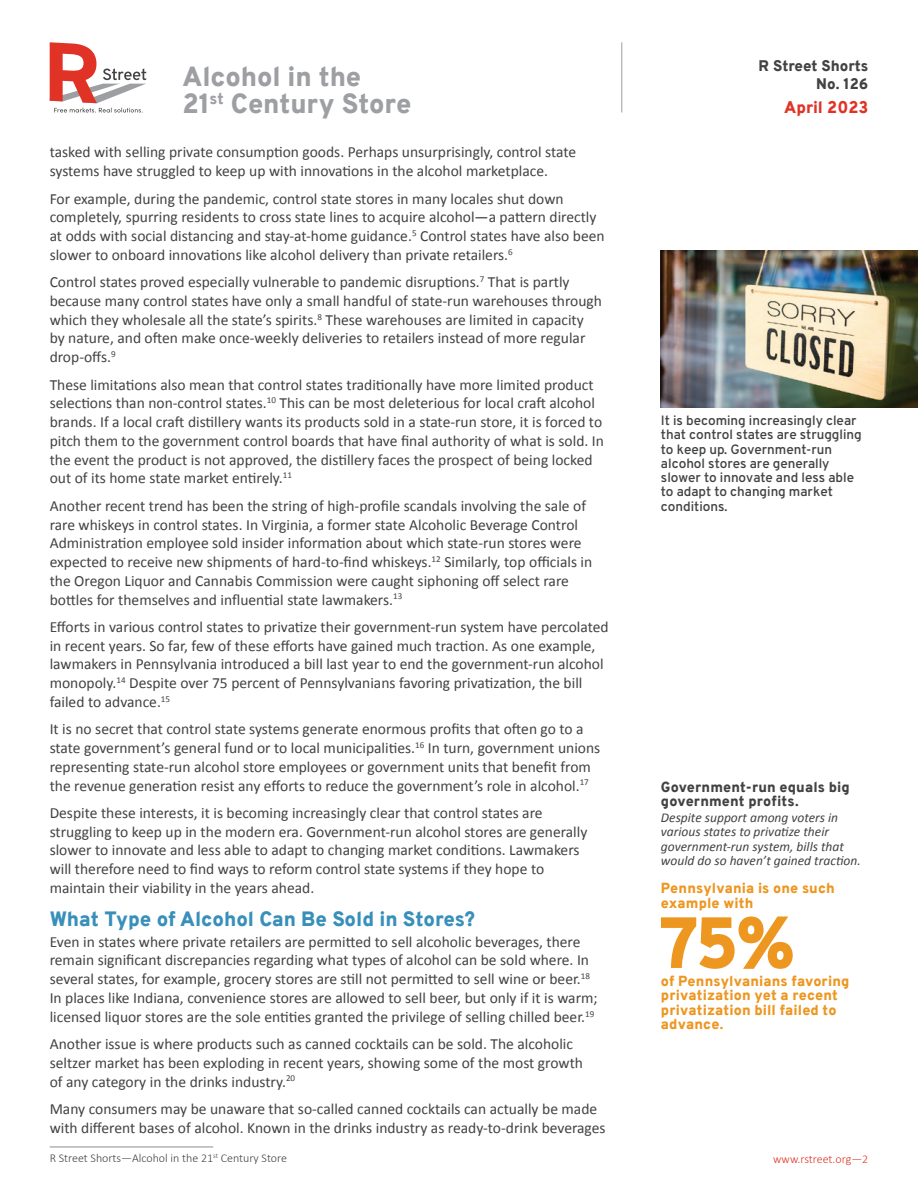
<style>
.page{position:relative;width:918px;height:1188px;background:#fff}
.page>*{position:absolute;margin:0;border:0;box-sizing:border-box;transform-origin:0 0}
.t1{font:900 27px/27px "Overpass";letter-spacing:-.005em;color:#9d9fa2}
.t2{font:900 20.25px "Overpass";color:#388fba}
.t3{font:900 16.5px "Overpass";color:#e03326}
.t4{font:15.6px/18.8px "Calibri";color:#414243}
.t5{font:900 15px/18px "Overpass";color:#414243;text-align:right}
.t6{font:900 14.25px/14.2px "Overpass";letter-spacing:.01em;color:#ed9620}
.t7{font:900 14.25px/14.2px "Overpass";letter-spacing:.01em;color:#414243}
.t8{font:600 13.5px/14.2px "Overpass";color:#414243}
.t9{font:italic 13.5px/14.2px "Calibri";color:#414243}
.t10{font:300 12px "Calibri";color:#414243}
.t11{font:300 12px "Calibri";color:#e03326}
</style>
<div class="page">
<hr style="left:50px;top:1147px;width:163px;height:1px;background:#8e8e8d">
<hr style="left:621px;top:42px;width:1px;height:70px;background:#9d9fa2">
<svg style="left:50px;top:42px;width:96px;height:70px"></svg>
<img style="left:661px;top:251px;width:257px;height:156px">
<svg style="left:661px;top:916px;width:132px;height:53px"></svg>
<h1 class="t1" style="left:183px;top:65px;width:231px">Alcohol in the<br>21<sup>st</sup> Century Store</h1>
<p class="t4" style="left:50px;top:142px;width:528px">tasked with selling private consump琀椀on goods. Perhaps unsurprisingly, control state systems have struggled to keep up with innova琀椀ons in the alcohol marketplace.</p>
<p class="t4" style="left:50px;top:189px;width:557px">For example, during the pandemic, control state stores in many locales shut down completely, spurring residents to cross state lines to acquire alcohol—a pa琀琀ern directly at odds with social distancing and stay-at-home guidance.<sup>5</sup> Control states have also been slower to onboard innova琀椀ons like alcohol delivery than private retailers.<sup>6</sup></p>
<p class="t4" style="left:50px;top:272px;width:554px">Control states proved especially vulnerable to pandemic disrup琀椀ons.<sup>7</sup> That is partly because many control states have only a small handful of state-run warehouses through which they wholesale all the state’s spirits.<sup>8</sup> These warehouses are limited in capacity by nature, and o昀琀en make once-weekly deliveries to retailers instead of more regular drop-o昀昀s.<sup>9</sup></p>
<p class="t4" style="left:50px;top:375px;width:556px">These limita琀椀ons also mean that control states tradi琀椀onally have more limited product selec琀椀ons than non-control states.<sup>10</sup> This can be most deleterious for local cra昀琀 alcohol brands. If a local cra昀琀 dis琀椀llery wants its products sold in a state-run store, it is forced to pitch them to the government control boards that have 昀椀nal authority of what is sold. In the event the product is not approved, the dis琀椀llery faces the prospect of being locked out of its home state market en琀椀rely.<sup>11</sup></p>
<p class="t4" style="left:50px;top:496px;width:544px">Another recent trend has been the string of high-pro昀椀le scandals involving the sale of rare whiskeys in control states. In Virginia, a former state Alcoholic Beverage Control Administra琀椀on employee sold insider informa琀椀on about which state-run stores were expected to receive new shipments of hard-to-昀椀nd whiskeys.<sup>12</sup> Similarly, top o昀케cials in the Oregon Liquor and Cannabis Commission were caught siphoning o昀昀 select rare<br>bo琀琀les for themselves and in昀氀uen琀椀al state lawmakers.<sup>13</sup></p>
<p class="t4" style="left:50px;top:617px;width:560px">E昀昀orts in various control states to priva琀椀ze their government-run system have percolated in recent years. So far, few of these e昀昀orts have gained much trac琀椀on. As one example, lawmakers in Pennsylvania introduced a bill last year to end the government-run alcohol monopoly.<sup>14</sup> Despite over 75 percent of Pennsylvanians favoring priva琀椀za琀椀on, the bill failed to advance.<sup>15</sup></p>
<p class="t4" style="left:50px;top:719px;width:552px">It is no secret that control state systems generate enormous pro昀椀ts that o昀琀en go to a state government’s general fund or to local municipali琀椀es.<sup>16</sup> In turn, government unions represen琀椀ng state-run alcohol store employees or government units that bene昀椀t from the revenue genera琀椀on resist any e昀昀orts to reduce the government’s role in alcohol.<sup>17</sup></p>
<p class="t4" style="left:50px;top:805px;width:539px">Despite these interests, it is becoming increasingly clear that control states are struggling to keep up in the modern era. Government-run alcohol stores are generally slower to innovate and less able to adapt to changing market condi琀椀ons. Lawmakers will therefore need to 昀椀nd ways to reform control state systems if they hope to maintain their viability in the years ahead.</p>
<p class="t2" style="left:50px;top:911px;width:427px">What Type of Alcohol Can Be Sold in Stores?</p>
<p class="t4" style="left:50px;top:932px;width:550px">Even in states where private retailers are permi琀琀ed to sell alcoholic beverages, there remain signi昀椀cant discrepancies regarding what types of alcohol can be sold where. In several states, for example, grocery stores are s琀椀ll not permi琀琀ed to sell wine or beer.<sup>18<br></sup>In places like Indiana, convenience stores are allowed to sell beer, but only if it is warm; licensed liquor stores are the sole en琀椀琀椀es granted the privilege of selling chilled beer.<sup>19</sup></p>
<p class="t4" style="left:50px;top:1036px;width:535px">Another issue is where products such as canned cocktails can be sold. The alcoholic seltzer market has been exploding in recent years, showing some of the most growth of any category in the drinks industry.<sup>20</sup></p>
<p class="t4" style="left:50px;top:1101px;width:557px">Many consumers may be unaware that so-called canned cocktails can actually be made with di昀昀erent bases of alcohol. Known in the drinks industry as ready-to-drink beverages</p>
<p class="t5" style="left:759px;top:58px;width:111px">R Street Shorts<br>No. 126</p>
<p class="t3" style="left:784px;top:101px;width:86px">April 2023</p>
<p class="t8" style="left:661px;top:414px;width:202px">It is becoming increasingly clear that control states are struggling to keep up. Government-run alcohol stores are generally slower to innovate and less able to adapt to changing market conditions.</p>
<p class="t7" style="left:661px;top:781px;width:190px">Government-run equals big government pro昀椀ts.</p>
<p class="t9" style="left:661px;top:812px;width:201px">Despite support among voters in various states to priva琀椀ze their government-run system, bills that would do so haven’t gained trac琀椀on.</p>
<p class="t6" style="left:661px;top:882px;width:175px">Pennsylvania is one such example with</p>
<p class="t6" style="left:661px;top:975px;width:190px">of Pennsylvanians favoring privatization yet a recent privatization bill failed to advance.</p>
<p class="t10" style="left:50px;top:1154px;width:239px">R Street Shorts—Alcohol in the 21<sup>st</sup> Century Store</p>
<p class="t11" style="left:773px;top:1155px;width:97px">www.rstreet.org—2</p>
</div>
